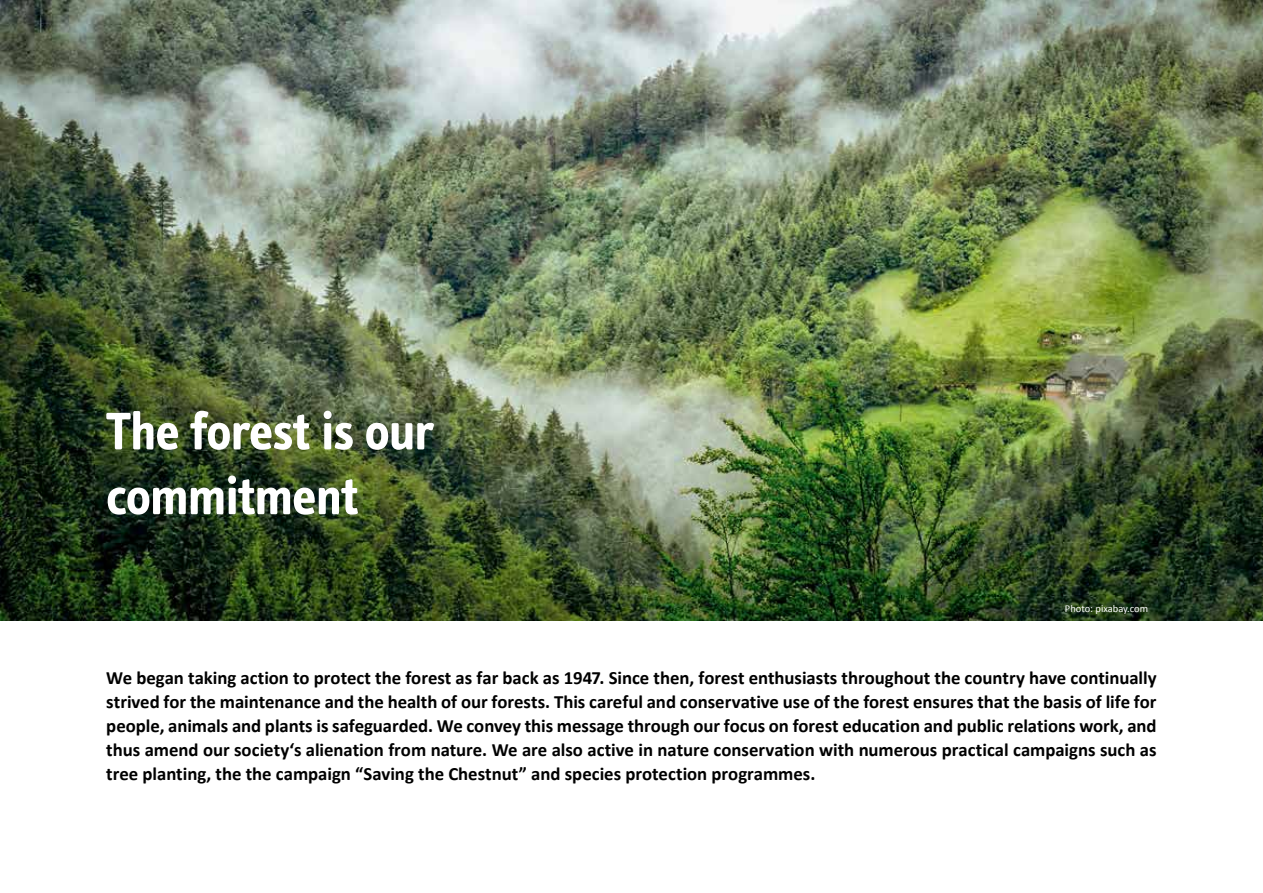
<style>
.page{position:relative;width:1263px;height:893px;background:#fff}
.page>*{position:absolute;margin:0;border:0;box-sizing:border-box;transform-origin:0 0}
.t1{font:700 54px/64.8px "Info Text";letter-spacing:-.01em;color:#fff}
.t2{font:700 18.75px/24px "Calibri";color:#000;text-align:justify}
.t3{font:10.5px "Calibri";color:#fff}
</style>
<div class="page">
<img style="left:0;top:0;width:1263px;height:621px">
<h1 class="t1" style="left:106px;top:399px;width:328px">The forest is our commitment</h1>
<p class="t3" style="left:1065px;top:602px;width:85px">Photo: pixabay.com</p>
<p class="t2" style="left:106px;top:666px;width:1052px">We began taking action to protect the forest as far back as 1947. Since then, forest enthusiasts throughout the country have continually strived for the maintenance and the health of our forests. This careful and conservative use of the forest ensures that the basis of life for people, animals and plants is safeguarded. We convey this message through our focus on forest education and public relations work, and thus amend our society‘s alienation from nature. We are also active in nature conservation with numerous practical campaigns such as tree planting, the the campaign “Saving the Chestnut” and species protection programmes.</p>
</div>
